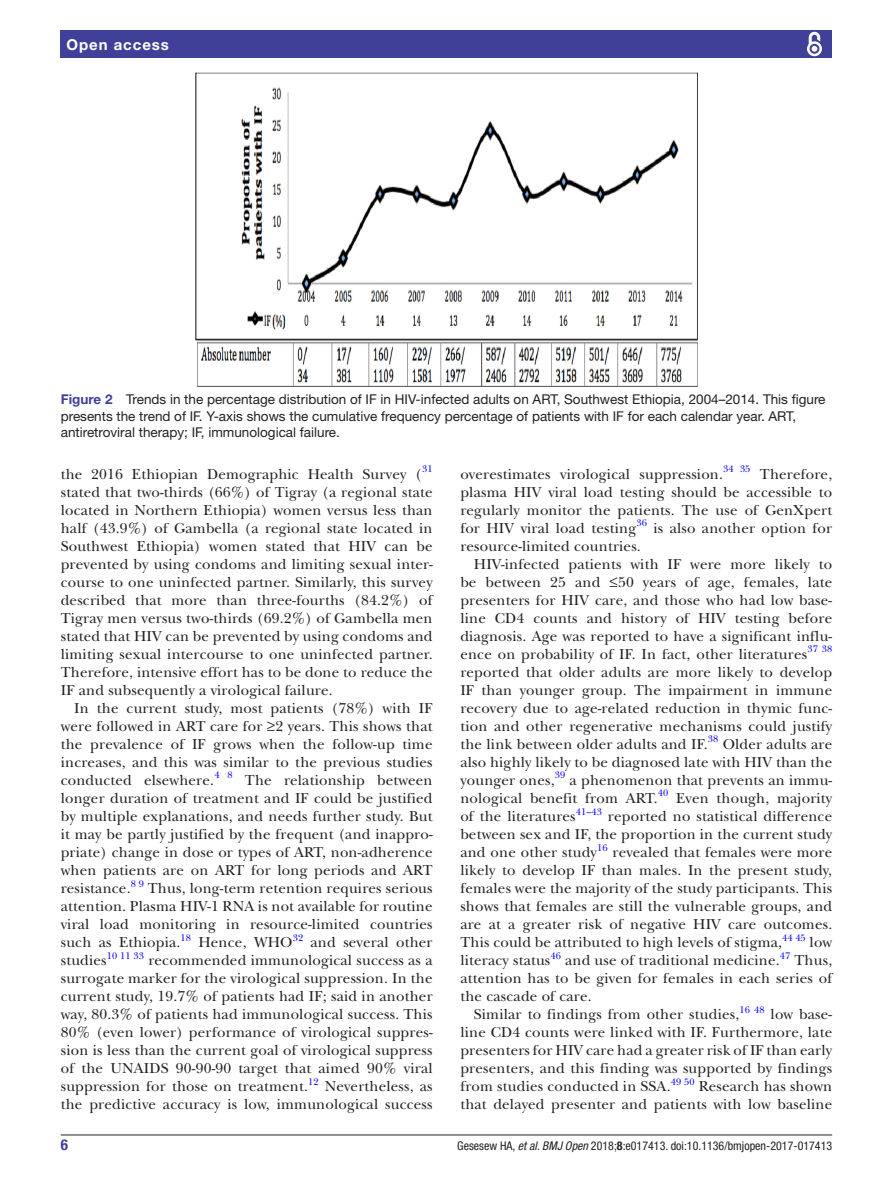
<style>
.page{position:relative;width:893px;height:1191px;background:#fff}
.page>*{position:absolute;margin:0;border:0;box-sizing:border-box;transform-origin:0 0}
.t1{font:15px/18px "New Baskerville";letter-spacing:.015em;color:#231f20;text-align:justify}
.t2{font:700 15px "Helvetica Neue LT Std";letter-spacing:.065em;color:#fff}
.t3{font:700 condensed 15px "Helvetica Neue LT Std";color:#414099}
.t4{font:13.5px/16.2px "Helvetica Neue LT Std";color:#231f20}
.t5{font:condensed 12px "Helvetica Neue LT Std";color:#231f20}
.t6{font:9.9px "New Baskerville";letter-spacing:.015em;color:#00f}
.s1{font-weight:700;color:#414099}
.s2{font-style:italic}
.s3{font-weight:700}
</style>
<div class="page">
<hr style="left:61px;top:1134px;width:771px;height:1px;background:#231f20">
<div style="left:61px;top:31px;width:771px;height:27px;background:#414099"></div>
<svg style="left:807px;top:31px;width:15px;height:26px"></svg>
<img style="left:196px;top:73px;width:501px;height:314px">
<p class="t2" style="left:66px;top:35px;width:104px">Open access</p>
<p class="t4" style="left:61px;top:391px;width:766px"><span class="s1">Figure 2</span> Trends in the percentage distribution of IF in HIV-infected adults on ART, Southwest Ethiopia, 2004–2014. This figure presents the trend of IF. Y-axis shows the cumulative frequency percentage of patients with IF for each calendar year. ART, antiretroviral therapy; IF, immunological failure.</p>
<p class="t1" style="left:61px;top:465px;width:363px">the 2016 Ethiopian Demographic Health Survey (</p>
<p class="t6" style="left:422px;top:463px;width:12px">31</p>
<p class="t1" style="left:61px;top:483px;width:373px">stated that two-thirds (66%) of Tigray (a regional state located in Northern Ethiopia) women versus less than half (43.9%) of Gambella (a regional state located in Southwest Ethiopia) women stated that HIV can be prevented by using condoms and limiting sexual inter&shy;course to one uninfected partner. Similarly, this survey described that more than three-fourths (84.2%) of Tigray men versus two-thirds (69.2%) of Gambella men stated that HIV can be prevented by using condoms and limiting sexual intercourse to one uninfected partner.<br>Therefore, intensive effort has to be done to reduce the IF and subsequently a virological failure.</p>
<p class="t1" style="left:61px;top:699px;width:373px;text-indent:14px">In the current study, most patients (78%) with IF were followed in ART care for ≥2 years. This shows that the prevalence of IF grows when the follow-up time increases, and this was similar to the previous studies conducted elsewhere.</p>
<p class="t6" style="left:214px;top:769px;width:20px">4 8</p>
<p class="t1" style="left:61px;top:771px;width:373px;text-indent:184px">The relationship between longer duration of treatment and IF could be justified by multiple explanations, and needs further study. But it may be partly justified by the frequent (and inappro&shy;priate) change in dose or types of ART, non-adherence when patients are on ART for long periods and ART resistance.</p>
<p class="t6" style="left:131px;top:877px;width:15px">8 9</p>
<p class="t1" style="left:61px;top:879px;width:373px;text-indent:87px">Thus, long-term retention requires serious attention. Plasma HIV-1 RNA is not available for routine viral load monitoring in resource-limited countries such as Ethiopia.</p>
<p class="t6" style="left:181px;top:931px;width:12px">18</p>
<p class="t1" style="left:198px;top:933px;width:96px">Hence, WHO</p>
<p class="t6" style="left:293px;top:931px;width:12px">32</p>
<p class="t1" style="left:311px;top:933px;width:124px">and several other</p>
<p class="t1" style="left:61px;top:951px;width:47px">studies</p>
<p class="t6" style="left:107px;top:949px;width:39px">10 11 33</p>
<p class="t1" style="left:61px;top:951px;width:373px;text-indent:88px">recommended immunological success as a surrogate marker for the virological suppression. In the current study, 19.7% of patients had IF; said in another way, 80.3% of patients had immunological success. This 80% (even lower) performance of virological suppres&shy;sion is less than the current goal of virological suppress of the UNAIDS 90-90-90 target that aimed 90% viral suppression for those on treatment.<sup>12</sup> Nevertheless, as the predictive accuracy is low, immunological success</p>
<p class="t1" style="left:460px;top:465px;width:264px">overestimates virological suppression.</p>
<p class="t6" style="left:723px;top:463px;width:29px">34 35</p>
<p class="t1" style="left:460px;top:465px;width:373px;text-indent:300px">Therefore, plasma HIV viral load testing should be accessible to regularly monitor the patients. The use of GenXpert for HIV viral load testing</p>
<p class="t6" style="left:636px;top:517px;width:12px">36</p>
<p class="t1" style="left:653px;top:519px;width:180px">is also another option for</p>
<p class="t1" style="left:460px;top:537px;width:182px">resource-limited countries.</p>
<p class="t1" style="left:474px;top:555px;width:360px">HIV-infected patients with IF were more likely to</p>
<p class="t1" style="left:460px;top:573px;width:373px">be between 25 and ≤50 years of age, females, late</p>
<p class="t1" style="left:460px;top:591px;width:373px">presenters for HIV care, and those who had low base-</p>
<p class="t1" style="left:460px;top:609px;width:373px">line CD4 counts and history of HIV testing before</p>
<p class="t1" style="left:460px;top:627px;width:373px">diagnosis. Age was reported to have a significant influ-</p>
<p class="t1" style="left:460px;top:645px;width:348px">ence on probability of IF. In fact, other literatures</p>
<p class="t6" style="left:807px;top:643px;width:26px">37 38</p>
<p class="t1" style="left:460px;top:663px;width:373px">reported that older adults are more likely to develop IF than younger group. The impairment in immune recovery due to age-related reduction in thymic func&shy;tion and other regenerative mechanisms could justify the link between older adults and IF.</p>
<p class="t6" style="left:708px;top:733px;width:12px">38</p>
<p class="t1" style="left:460px;top:735px;width:373px;text-indent:262px">Older adults are also highly likely to be diagnosed late with HIV than the younger ones,</p>
<p class="t6" style="left:555px;top:769px;width:12px">39</p>
<p class="t1" style="left:460px;top:771px;width:373px;text-indent:109px">a phenomenon that prevents an immu&shy;nological benefit from ART.</p>
<p class="t6" style="left:658px;top:787px;width:12px">40</p>
<p class="t1" style="left:676px;top:789px;width:158px">Even though, majority</p>
<p class="t1" style="left:460px;top:807px;width:117px">of the literatures</p>
<p class="t6" style="left:576px;top:805px;width:28px">41–43</p>
<p class="t1" style="left:460px;top:807px;width:373px;text-indent:148px">reported no statistical difference between sex and IF, the proportion in the current study and one other study</p>
<p class="t6" style="left:597px;top:841px;width:12px">16</p>
<p class="t1" style="left:460px;top:843px;width:373px;text-indent:152px">revealed that females were more likely to develop IF than males. In the present study, females were the majority of the study participants. This shows that females are still the vulnerable groups, and are at a greater risk of negative HIV care outcomes.<br>This could be attributed to high levels of stigma,</p>
<p class="t6" style="left:782px;top:931px;width:25px">44 45</p>
<p class="t1" style="left:810px;top:933px;width:24px">low</p>
<p class="t6" style="left:780px;top:949px;width:12px">47</p>
<p class="t1" style="left:460px;top:951px;width:373px;text-indent:334px">Thus, attention has to be given for females in each series of the cascade of care.</p>
<p class="t1" style="left:460px;top:1005px;width:373px;text-indent:14px">Similar to findings from other studies,<sup>16</sup> <sup>48</sup> low base&shy;line CD4 counts were linked with IF. Furthermore, late presenters for HIV care had a greater risk of IF than early presenters, and this finding was supported by findings from studies conducted in SSA.</p>
<p class="t1" style="left:460px;top:951px;width:92px">literacy status</p>
<p class="t6" style="left:551px;top:949px;width:12px">46</p>
<p class="t1" style="left:565px;top:951px;width:216px">and use of traditional medicine.</p>
<p class="t6" style="left:671px;top:1075px;width:25px">49 50</p>
<p class="t1" style="left:460px;top:1077px;width:373px;text-align:right">Research has shown<br>that delayed presenter and patients with low baseline</p>
<p class="t3" style="left:61px;top:1135px;width:9px">6</p>
<p class="t5" style="left:457px;top:1138px;width:376px">Gesesew HA, <span class="s2">et al</span>. <span class="s2">BMJ Open</span> 2018;<span class="s3">8</span>:e017413. doi:10.1136/bmjopen-2017-017413</p>
</div>
